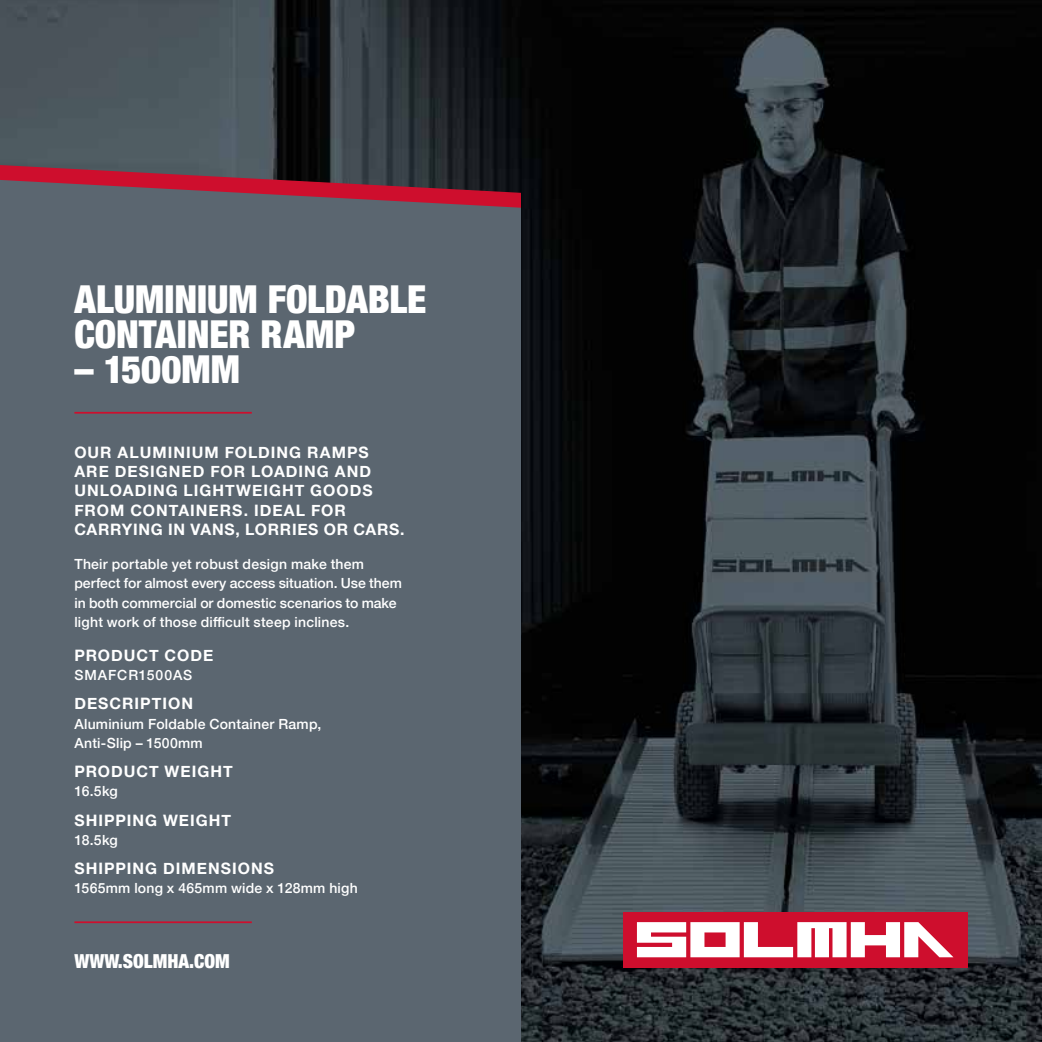
<style>
.page{position:relative;width:1042px;height:1042px;background:#fff}
.page>*{position:absolute;margin:0;border:0;box-sizing:border-box;transform-origin:0 0}
.t1{font:900 condensed 38.5px/35px "Helvetica Neue";color:#fff}
.t2{font:900 condensed 19.25px "Helvetica Neue";color:#fff}
.t3{font:700 15.75px/19.2px "Helvetica Neue";letter-spacing:.065em;color:#fff}
.t4{font:500 14px/19.2px "Helvetica Neue";letter-spacing:.015em;color:#fff}
.t5{font:500 14px "Helvetica Neue";letter-spacing:.065em;color:#fff}
</style>
<div class="page">
<img style="left:0;top:0;width:1042px;height:1042px">
<div style="left:0;top:208px;width:521px;height:834px;background:#5b6670"></div>
<div style="left:623px;top:912px;width:344px;height:55px;background:#ce0e2d"></div>
<svg style="left:637px;top:922px;width:316px;height:35px"></svg>
<hr style="left:74px;top:921px;width:178px;height:2px;background:#ce0e2d">
<hr style="left:74px;top:412px;width:178px;height:2px;background:#ce0e2d">
<svg style="left:0;top:165px;width:521px;height:43px;background:#743847"></svg>
<h1 class="t1" style="left:74px;top:279px;width:354px">ALUMINIUM FOLDABLE<br>CONTAINER RAMP</h1>
<h1 class="t1" style="left:74px;top:349px;width:167px">– 1500MM</h1>
<p class="t3" style="left:74px;top:443px;width:332px">OUR ALUMINIUM FOLDING RAMPS<br>ARE DESIGNED FOR LOADING AND<br>UNLOADING LIGHTWEIGHT GOODS<br>FROM CONTAINERS. IDEAL FOR<br>CARRYING IN VANS, LORRIES OR CARS.</p>
<p class="t4" style="left:74px;top:553px;width:329px">Their portable yet robust design make them perfect for almost every access situation. Use them in both commercial or domestic scenarios to make light work of those difficult steep inclines.</p>
<p class="t3" style="left:74px;top:646px;width:140px">PRODUCT CODE</p>
<p class="t5" style="left:74px;top:664px;width:119px">SMAFCR1500AS</p>
<p class="t3" style="left:74px;top:694px;width:120px">DESCRIPTION</p>
<p class="t4" style="left:74px;top:713px;width:248px">Aluminium Foldable Container Ramp,<br>Anti-Slip – 1500mm</p>
<p class="t3" style="left:74px;top:762px;width:160px">PRODUCT WEIGHT</p>
<p class="t4" style="left:74px;top:780px;width:45px">16.5kg</p>
<p class="t3" style="left:74px;top:810px;width:158px">SHIPPING WEIGHT</p>
<p class="t4" style="left:74px;top:829px;width:45px">18.5kg</p>
<p class="t3" style="left:74px;top:859px;width:201px">SHIPPING DIMENSIONS</p>
<p class="t4" style="left:74px;top:877px;width:285px">1565mm long x 465mm wide x 128mm high</p>
<h2 class="t2" style="left:74px;top:945px;width:157px">WWW.SOLMHA.COM</h2>
</div>
